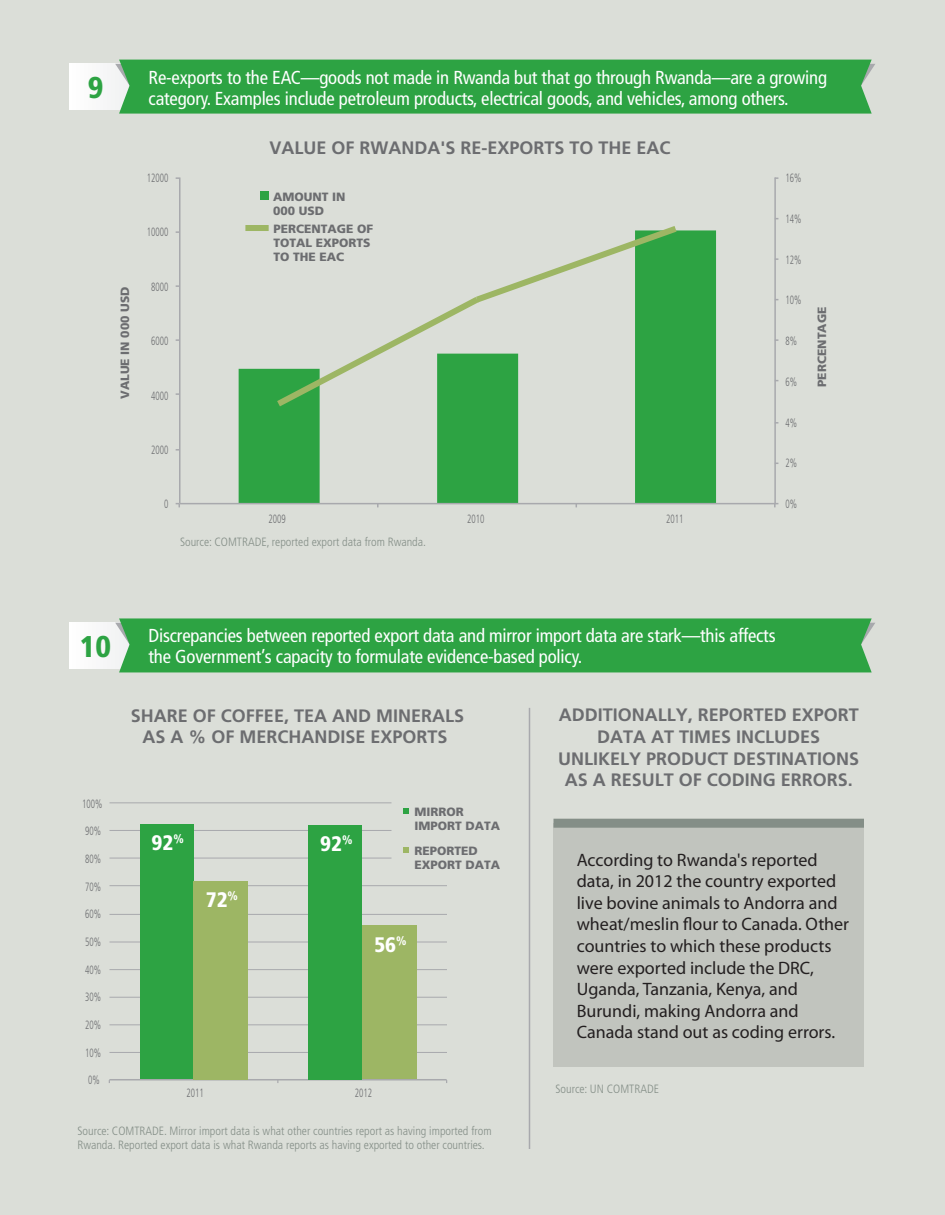
<style>
.page{position:relative;width:945px;height:1215px;background:#dbded8}
.page>*{position:absolute;margin:0;border:0;box-sizing:border-box;transform-origin:0 0}
.t1{font:900 condensed 30px "Frutiger LT Std";color:#2da343}
.t2{font:900 condensed 21px "Frutiger LT Std";color:#fff}
.t3{font:condensed 18.75px/21px "Frutiger LT Std";letter-spacing:-.01em;color:#fff}
.t4{font:18px/21.6px "Myriad Pro";color:#231f20}
.t5{font:700 18px/21.6px "Frutiger LT Std";color:#6c6d70;text-align:center}
.t6{font:300 condensed 12px/14.4px "Frutiger LT Std";color:#848e87}
.t7{font:900 12px/14.4px "Frutiger LT Std";color:#6c6d70}
.t8{font:300 condensed 12px "Frutiger LT Std";color:#6c6d70;scale:.75 1}
</style>
<div class="page">
<svg style="left:239px;top:230px;width:477px;height:273px;fill:#2da343"></svg>
<hr style="left:774px;top:177px;width:2px;height:327px;background:#a8a9ad">
<hr style="left:179px;top:177px;width:2px;height:327px;background:#a8a9ad">
<hr style="left:180px;top:503px;width:595px;height:1px;background:#a8a9ad">
<svg style="left:270px;top:226px;width:413px;height:186px"></svg>
<div style="left:260px;top:191px;width:8px;height:8px;background:#2da343"></div>
<div style="left:245px;top:225px;width:24px;height:6px;background:#9db664"></div>
<hr style="left:110px;top:1052px;width:337px;height:1px;background:#a8a9ad">
<hr style="left:110px;top:1024px;width:337px;height:1px;background:#a8a9ad">
<hr style="left:110px;top:997px;width:337px;height:1px;background:#a8a9ad">
<hr style="left:110px;top:969px;width:337px;height:1px;background:#a8a9ad">
<hr style="left:110px;top:942px;width:337px;height:1px;background:#a8a9ad">
<hr style="left:110px;top:914px;width:337px;height:1px;background:#a8a9ad">
<hr style="left:110px;top:885px;width:337px;height:1px;background:#a8a9ad">
<hr style="left:110px;top:858px;width:281px;height:1px;background:#a8a9ad">
<hr style="left:110px;top:830px;width:281px;height:1px;background:#a8a9ad">
<hr style="left:110px;top:803px;width:281px;height:1px;background:#a8a9ad">
<div style="left:140px;top:824px;width:54px;height:256px;background:#2da343"></div>
<div style="left:362px;top:925px;width:54px;height:155px;background:#9db664"></div>
<hr style="left:109px;top:1079px;width:338px;height:1px;background:#a8a9ad">
<svg style="left:403px;top:808px;width:6px;height:6px"></svg>
<svg style="left:403px;top:847px;width:6px;height:6px"></svg>
<div style="left:308px;top:825px;width:54px;height:255px;background:#2da343"></div>
<div style="left:194px;top:881px;width:54px;height:199px;background:#9db664"></div>
<div style="left:553px;top:823px;width:311px;height:243px;background:#c1c4be"></div>
<div style="left:554px;top:819px;width:310px;height:9px;background:#848e87"></div>
<div style="left:70px;top:623px;width:99px;height:45px;background:#f9f9f9"></div>
<div style="left:115px;top:618px;width:760px;height:54px;background:#2da343"></div>
<hr style="left:529px;top:708px;width:1px;height:441px;background:#a8a9ad">
<div style="left:70px;top:64px;width:99px;height:45px;background:#f9f9f9"></div>
<div style="left:115px;top:60px;width:760px;height:54px;background:#2da343"></div>
<h1 class="t1" style="left:88px;top:70px;width:17px">9</h1>
<p class="t3" style="left:149px;top:67px;width:680px">Re-exports to the EAC—goods not made in Rwanda but that go through Rwanda—are a growing category. Examples include petroleum products, electrical goods, and vehicles, among others.</p>
<p class="t7" style="left:118px;top:399px;width:114px;rotate:-90deg">VALUE IN 000 USD</p>
<p class="t8" style="left:147px;top:171px;width:30px">12000</p>
<p class="t8" style="left:147px;top:226px;width:30px">10000</p>
<p class="t8" style="left:151px;top:280px;width:25px">8000</p>
<p class="t8" style="left:151px;top:334px;width:25px">6000</p>
<p class="t8" style="left:151px;top:389px;width:25px">4000</p>
<p class="t5" style="left:269px;top:137px;width:403px">VALUE OF RWANDA'S RE-EXPORTS TO THE EAC</p>
<p class="t7" style="left:273px;top:189px;width:74px">AMOUNT IN<br>000 USD</p>
<p class="t7" style="left:273px;top:221px;width:101px">PERCENTAGE OF<br>TOTAL EXPORTS<br>TO THE EAC</p>
<p class="t8" style="left:151px;top:443px;width:25px">2000</p>
<p class="t8" style="left:164px;top:497px;width:7px">0</p>
<p class="t8" style="left:269px;top:512px;width:25px">2009</p>
<p class="t8" style="left:467px;top:512px;width:25px">2010</p>
<p class="t8" style="left:666px;top:512px;width:25px">2011</p>
<p class="t6" style="left:180px;top:535px;width:247px">Source: COMTRADE, reported export data from Rwanda.</p>
<p class="t8" style="left:786px;top:171px;width:23px">16%</p>
<p class="t8" style="left:786px;top:212px;width:23px">14%</p>
<p class="t8" style="left:786px;top:253px;width:23px">12%</p>
<p class="t8" style="left:786px;top:293px;width:23px">10%</p>
<p class="t8" style="left:786px;top:334px;width:17px">8%</p>
<p class="t8" style="left:786px;top:375px;width:17px">6%</p>
<p class="t8" style="left:786px;top:416px;width:17px">4%</p>
<p class="t8" style="left:786px;top:457px;width:17px">2%</p>
<p class="t8" style="left:786px;top:497px;width:17px">0%</p>
<p class="t7" style="left:815px;top:387px;width:82px;rotate:-90deg">PERCENTAGE</p>
<h1 class="t1" style="left:80px;top:629px;width:33px">10</h1>
<p class="t3" style="left:149px;top:625px;width:629px">Discrepancies between reported export data and mirror import data are stark—this affects the Government’s capacity to formulate evidence-based policy.</p>
<p class="t8" style="left:82px;top:797px;width:29px">100%</p>
<p class="t8" style="left:85px;top:824px;width:23px">90%</p>
<p class="t8" style="left:85px;top:852px;width:23px">80%</p>
<p class="t8" style="left:85px;top:880px;width:23px">70%</p>
<p class="t8" style="left:85px;top:907px;width:23px">60%</p>
<p class="t8" style="left:85px;top:935px;width:23px">50%</p>
<p class="t8" style="left:85px;top:963px;width:23px">40%</p>
<p class="t8" style="left:85px;top:990px;width:23px">30%</p>
<p class="t8" style="left:85px;top:1018px;width:23px">20%</p>
<p class="t8" style="left:85px;top:1046px;width:23px">10%</p>
<p class="t8" style="left:88px;top:1073px;width:17px">0%</p>
<p class="t5" style="left:131px;top:705px;width:335px">SHARE OF COFFEE, TEA AND MINERALS<br>AS A % OF MERCHANDISE EXPORTS</p>
<p class="t2" style="left:152px;top:830px;width:34px">92<sup>%</sup></p>
<p class="t2" style="left:320px;top:832px;width:34px">92<sup>%</sup></p>
<p class="t2" style="left:206px;top:887px;width:34px">72<sup>%</sup></p>
<p class="t7" style="left:414px;top:805px;width:87px">MIRROR<br>IMPORT DATA</p>
<p class="t7" style="left:414px;top:844px;width:87px">REPORTED<br>EXPORT DATA</p>
<p class="t2" style="left:374px;top:932px;width:34px">56<sup>%</sup></p>
<p class="t8" style="left:186px;top:1086px;width:25px">2011</p>
<p class="t8" style="left:355px;top:1086px;width:25px">2012</p>
<p class="t6" style="left:78px;top:1124px;width:416px">Source: COMTRADE. Mirror import data is what other countries report as having imported from<br>Rwanda. Reported export data is what Rwanda reports as having exported to other countries.</p>
<p class="t5" style="left:558px;top:704px;width:303px">ADDITIONALLY, REPORTED EXPORT<br>DATA AT TIMES INCLUDES<br>UNLIKELY PRODUCT DESTINATIONS<br>AS A RESULT OF CODING ERRORS.</p>
<p class="t4" style="left:577px;top:849px;width:274px">According to Rwanda's reported data, in 2012 the country exported live bovine animals to Andorra and wheat/meslin flour to Canada. Other countries to which these products were exported include the DRC,<br>Uganda, Tanzania, Kenya, and<br>Burundi, making Andorra and<br>Canada stand out as coding errors.</p>
<p class="t6" style="left:555px;top:1082px;width:105px">Source: UN COMTRADE</p>
</div>
